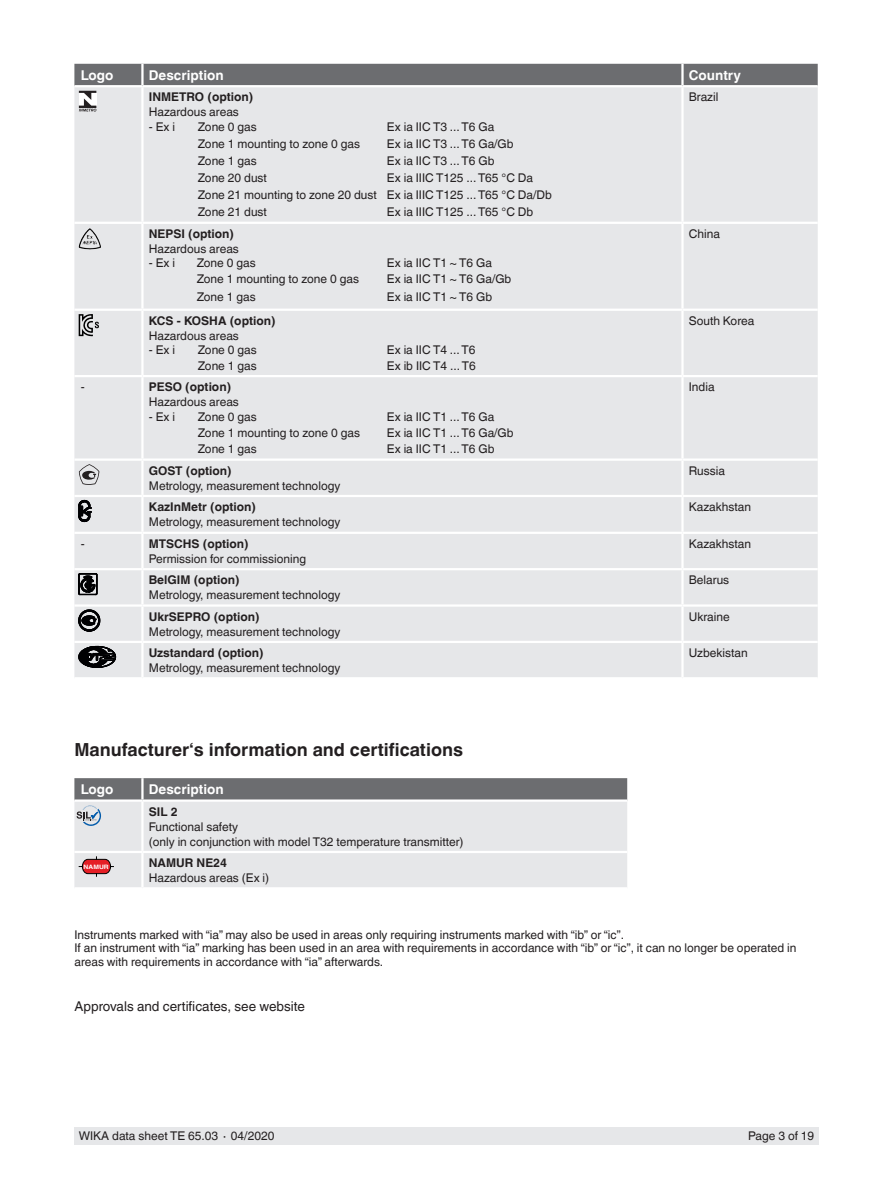
<style>
.page{position:relative;width:893px;height:1188px;background:#fff}
.page>*{position:absolute;margin:0;border:0;box-sizing:border-box;transform-origin:0 0}
.t1{font:700 18px "Helvetica World";color:#231f20}
.t2{font:700 13.5px "Helvetica World";color:#fff}
.t3{font:13.5px "Helvetica World";color:#231f20}
.t4{font:12px/17.1px "Helvetica World";color:#231f20}
.t5{font:700 12px "Helvetica World";color:#231f20}
.t6{font:700 6px "Helvetica World";color:#fff;scale:1.12 1}
</style>
<div class="page">
<div style="left:74px;top:1128px;width:745px;height:17px;background:#e6e7e9"></div>
<div style="left:74px;top:112px;width:744px;height:565px;background:#e6e7e9"></div>
<hr style="left:142px;top:309px;width:540px;height:2px;background:#fff">
<hr style="left:142px;top:495px;width:540px;height:2px;background:#fff">
<hr style="left:74px;top:375px;width:68px;height:2px;background:#fff">
<hr style="left:142px;top:375px;width:540px;height:2px;background:#fff">
<hr style="left:141px;top:377px;width:3px;height:82px;background:#fff">
<hr style="left:682px;top:375px;width:136px;height:2px;background:#fff">
<hr style="left:681px;top:377px;width:3px;height:82px;background:#fff">
<hr style="left:141px;top:497px;width:3px;height:35px;background:#fff">
<hr style="left:681px;top:497px;width:3px;height:35px;background:#fff">
<hr style="left:141px;top:570px;width:3px;height:34px;background:#fff">
<hr style="left:681px;top:570px;width:3px;height:34px;background:#fff">
<hr style="left:142px;top:459px;width:540px;height:2px;background:#fff">
<hr style="left:682px;top:459px;width:136px;height:2px;background:#fff">
<hr style="left:142px;top:604px;width:540px;height:3px;background:#fff">
<hr style="left:141px;top:607px;width:3px;height:34px;background:#fff">
<hr style="left:682px;top:604px;width:136px;height:3px;background:#fff">
<hr style="left:681px;top:607px;width:3px;height:34px;background:#fff">
<hr style="left:74px;top:459px;width:68px;height:2px;background:#fff">
<hr style="left:74px;top:604px;width:68px;height:3px;background:#fff">
<hr style="left:74px;top:568px;width:68px;height:2px;background:#fff">
<hr style="left:142px;top:568px;width:540px;height:2px;background:#fff">
<hr style="left:682px;top:568px;width:136px;height:2px;background:#fff">
<hr style="left:74px;top:641px;width:68px;height:2px;background:#fff">
<hr style="left:142px;top:641px;width:540px;height:2px;background:#fff">
<hr style="left:682px;top:641px;width:136px;height:2px;background:#fff">
<hr style="left:74px;top:532px;width:68px;height:2px;background:#fff">
<hr style="left:142px;top:532px;width:540px;height:2px;background:#fff">
<hr style="left:141px;top:534px;width:3px;height:34px;background:#fff">
<hr style="left:682px;top:532px;width:136px;height:2px;background:#fff">
<hr style="left:681px;top:534px;width:3px;height:34px;background:#fff">
<hr style="left:141px;top:643px;width:3px;height:34px;background:#fff">
<hr style="left:681px;top:643px;width:3px;height:34px;background:#fff">
<hr style="left:141px;top:87px;width:3px;height:135px;background:#fff">
<hr style="left:681px;top:87px;width:3px;height:135px;background:#fff">
<hr style="left:142px;top:222px;width:540px;height:2px;background:#fff">
<hr style="left:74px;top:309px;width:68px;height:2px;background:#fff">
<hr style="left:141px;top:311px;width:3px;height:64px;background:#fff">
<hr style="left:74px;top:495px;width:68px;height:2px;background:#fff">
<hr style="left:682px;top:309px;width:136px;height:2px;background:#fff">
<hr style="left:681px;top:311px;width:3px;height:64px;background:#fff">
<hr style="left:682px;top:495px;width:136px;height:2px;background:#fff">
<hr style="left:682px;top:222px;width:136px;height:2px;background:#fff">
<hr style="left:681px;top:224px;width:3px;height:85px;background:#fff">
<hr style="left:74px;top:222px;width:68px;height:2px;background:#fff">
<hr style="left:141px;top:224px;width:3px;height:85px;background:#fff">
<hr style="left:681px;top:461px;width:3px;height:34px;background:#fff">
<hr style="left:141px;top:461px;width:3px;height:34px;background:#fff">
<div style="left:74px;top:826px;width:553px;height:61px;background:#e6e7e9"></div>
<hr style="left:141px;top:802px;width:3px;height:49px;background:#fff">
<hr style="left:142px;top:851px;width:485px;height:2px;background:#fff">
<hr style="left:74px;top:851px;width:68px;height:2px;background:#fff">
<hr style="left:141px;top:853px;width:3px;height:34px;background:#fff">
<svg style="left:74px;top:64px;width:744px;height:48px;background:#b2b2b5"></svg>
<svg style="left:80px;top:228px;width:10px;height:13px"></svg>
<svg style="left:79px;top:314px;width:20px;height:22px"></svg>
<svg style="left:79px;top:464px;width:20px;height:21px"></svg>
<svg style="left:79px;top:500px;width:12px;height:22px"></svg>
<svg style="left:79px;top:574px;width:18px;height:21px"></svg>
<svg style="left:79px;top:610px;width:21px;height:21px"></svg>
<svg style="left:79px;top:646px;width:37px;height:22px"></svg>
<svg style="left:74px;top:778px;width:553px;height:48px;background:#b0b1b4"></svg>
<svg style="left:79px;top:856px;width:35px;height:21px"></svg>
<p class="t2" style="left:81px;top:67px;width:34px">Logo</p>
<p class="t2" style="left:149px;top:67px;width:76px">Description</p>
<p class="t2" style="left:689px;top:67px;width:54px">Country</p>
<p class="t5" style="left:149px;top:90px;width:106px">INMETRO (option)</p>
<p class="t4" style="left:149px;top:104px;width:92px">Hazardous areas</p>
<p class="t4" style="left:149px;top:118px;width:28px">- Ex i</p>
<p class="t4" style="left:198px;top:118px;width:61px">Zone 0 gas</p>
<p class="t4" style="left:387px;top:119px;width:109px">Ex ia IIC T3 ... T6 Ga</p>
<p class="t4" style="left:198px;top:135px;width:164px">Zone 1 mounting to zone 0 gas</p>
<p class="t4" style="left:387px;top:135px;width:128px">Ex ia IIC T3 ... T6 Ga/Gb</p>
<p class="t4" style="left:198px;top:152px;width:61px">Zone 1 gas</p>
<p class="t4" style="left:387px;top:152px;width:109px">Ex ia IIC T3 ... T6 Gb</p>
<p class="t4" style="left:198px;top:169px;width:71px">Zone 20 dust</p>
<p class="t4" style="left:689px;top:89px;width:31px">Brazil</p>
<p class="t4" style="left:198px;top:169px;width:356px;text-indent:189px">Ex ia IIIC T125 ... T65 °C Da<br>Zone 21 mounting to zone 20 dust Ex ia IIIC T125 ... T65 °C Da/Db<br>Zone 21 dust</p>
<p class="t4" style="left:387px;top:203px;width:148px">Ex ia IIIC T125 ... T65 °C Db</p>
<p class="t5" style="left:149px;top:227px;width:87px">NEPSI (option)</p>
<p class="t4" style="left:149px;top:240px;width:92px">Hazardous areas</p>
<p class="t4" style="left:149px;top:255px;width:28px">- Ex i</p>
<p class="t4" style="left:197px;top:255px;width:61px">Zone 0 gas</p>
<p class="t4" style="left:387px;top:255px;width:107px">Ex ia IIC T1 ~ T6 Ga</p>
<p class="t4" style="left:197px;top:270px;width:164px">Zone 1 mounting to zone 0 gas</p>
<p class="t4" style="left:387px;top:270px;width:126px">Ex ia IIC T1 ~ T6 Ga/Gb</p>
<p class="t4" style="left:197px;top:288px;width:61px">Zone 1 gas</p>
<p class="t4" style="left:387px;top:288px;width:107px">Ex ia IIC T1 ~ T6 Gb</p>
<p class="t4" style="left:689px;top:225px;width:33px">China</p>
<p class="t5" style="left:149px;top:314px;width:128px">KCS - KOSHA (option)</p>
<p class="t4" style="left:149px;top:327px;width:92px">Hazardous areas</p>
<p class="t4" style="left:149px;top:342px;width:28px">- Ex i</p>
<p class="t4" style="left:198px;top:342px;width:61px">Zone 0 gas</p>
<p class="t4" style="left:387px;top:342px;width:90px">Ex ia IIC T4 ... T6</p>
<p class="t4" style="left:198px;top:357px;width:61px">Zone 1 gas</p>
<p class="t4" style="left:387px;top:357px;width:90px">Ex ib IIC T4 ... T6</p>
<p class="t4" style="left:689px;top:312px;width:67px">South Korea</p>
<p class="t4" style="left:81px;top:378px;width:5px">-</p>
<p class="t5" style="left:149px;top:380px;width:84px">PESO (option)</p>
<p class="t4" style="left:149px;top:393px;width:92px">Hazardous areas</p>
<p class="t4" style="left:149px;top:408px;width:28px">- Ex i</p>
<p class="t4" style="left:198px;top:408px;width:61px">Zone 0 gas</p>
<p class="t4" style="left:387px;top:408px;width:109px">Ex ia IIC T1 ... T6 Ga</p>
<p class="t4" style="left:198px;top:424px;width:164px">Zone 1 mounting to zone 0 gas</p>
<p class="t4" style="left:387px;top:424px;width:128px">Ex ia IIC T1 ... T6 Ga/Gb</p>
<p class="t4" style="left:198px;top:441px;width:61px">Zone 1 gas</p>
<p class="t4" style="left:387px;top:440px;width:109px">Ex ia IIC T1 ... T6 Gb</p>
<p class="t4" style="left:689px;top:378px;width:27px">India</p>
<p class="t5" style="left:149px;top:463px;width:84px">GOST (option)</p>
<p class="t4" style="left:149px;top:477px;width:193px">Metrology, measurement technology</p>
<p class="t4" style="left:689px;top:462px;width:38px">Russia</p>
<p class="t5" style="left:149px;top:500px;width:109px">KazInMetr (option)</p>
<p class="t4" style="left:149px;top:513px;width:193px">Metrology, measurement technology</p>
<p class="t4" style="left:689px;top:498px;width:64px">Kazakhstan</p>
<p class="t4" style="left:81px;top:535px;width:5px">-</p>
<p class="t5" style="left:149px;top:537px;width:101px">MTSCHS (option)</p>
<p class="t4" style="left:149px;top:550px;width:159px">Permission for commissioning</p>
<p class="t4" style="left:689px;top:535px;width:64px">Kazakhstan</p>
<p class="t5" style="left:149px;top:573px;width:92px">BelGIM (option)</p>
<p class="t4" style="left:149px;top:586px;width:193px">Metrology, measurement technology</p>
<p class="t4" style="left:689px;top:571px;width:42px">Belarus</p>
<p class="t5" style="left:149px;top:609px;width:112px">UkrSEPRO (option)</p>
<p class="t4" style="left:149px;top:623px;width:193px">Metrology, measurement technology</p>
<p class="t4" style="left:689px;top:608px;width:42px">Ukraine</p>
<p class="t5" style="left:149px;top:646px;width:116px">Uzstandard (option)</p>
<p class="t4" style="left:149px;top:659px;width:193px">Metrology, measurement technology</p>
<p class="t4" style="left:689px;top:644px;width:60px">Uzbekistan</p>
<h1 class="t1" style="left:74px;top:739px;width:390px">Manufacturer‘s information and certifications</h1>
<p class="t2" style="left:81px;top:782px;width:34px">Logo</p>
<p class="t2" style="left:149px;top:782px;width:76px">Description</p>
<p class="t5" style="left:149px;top:804px;width:30px">SIL 2</p>
<p class="t4" style="left:149px;top:819px;width:316px;line-height:15px">Functional safety<br>(only in conjunction with model T32 temperature transmitter)</p>
<p class="t5" style="left:149px;top:856px;width:80px">NAMUR NE24</p>
<p class="t4" style="left:149px;top:869px;width:122px">Hazardous areas (Ex i)</p>
<p class="t6" style="left:84px;top:863px;width:24px">NAMUR</p>
<p class="t4" style="left:74px;top:928px;width:724px;line-height:13.5px">Instruments marked with “ia” may also be used in areas only requiring instruments marked with “ib” or “ic”.<br>If an instrument with “ia” marking has been used in an area with requirements in accordance with “ib” or “ic”, it can no longer be operated in areas with requirements in accordance with “ia” afterwards.</p>
<p class="t3" style="left:74px;top:998px;width:232px">Approvals and certificates, see website</p>
<p class="t4" style="left:79px;top:1128px;width:197px">WIKA data sheet TE 65.03 ∙ 04/2020</p>
<p class="t4" style="left:748px;top:1128px;width:68px">Page 3 of 19</p>
</div>
